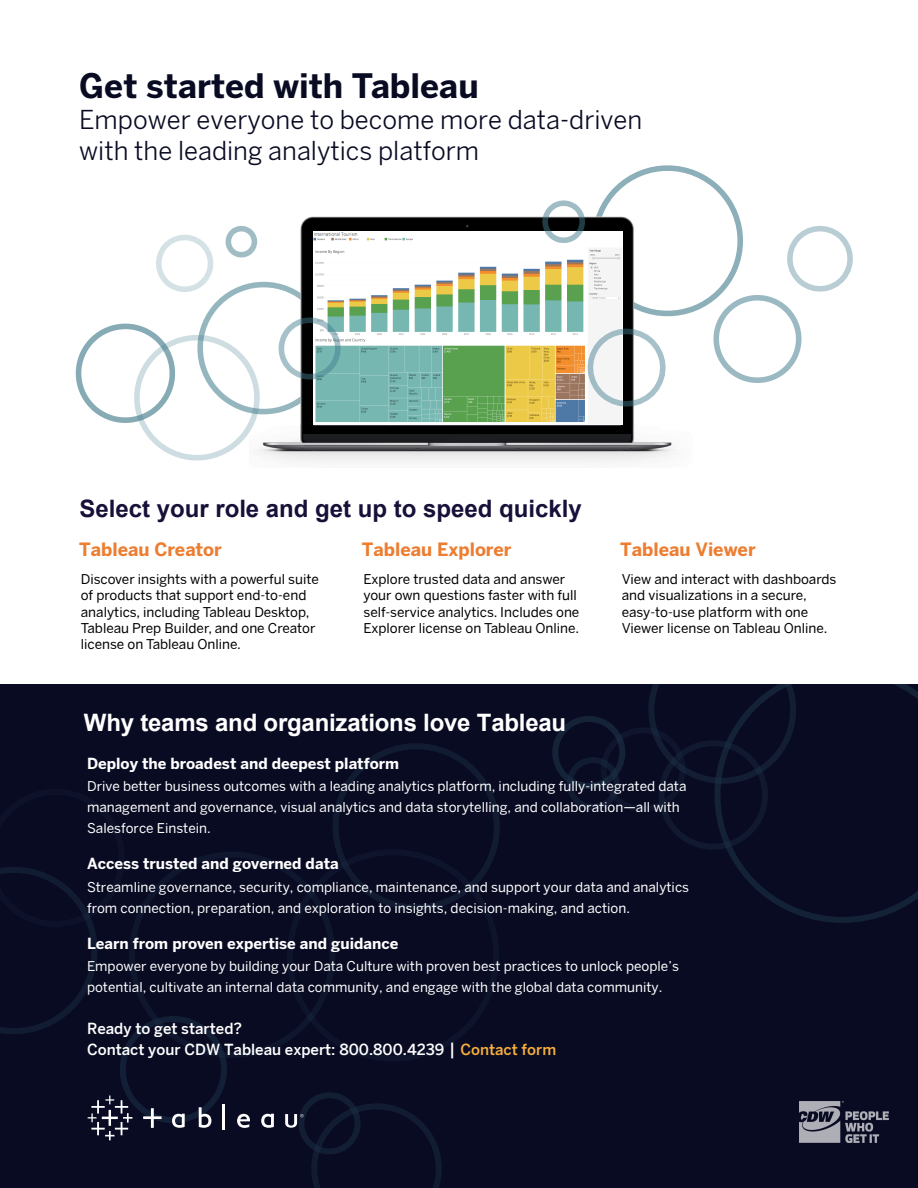
<style>
.page{position:relative;width:918px;height:1188px;background:#fff}
.page>*{position:absolute;margin:0;border:0;box-sizing:border-box;transform-origin:0 0}
.t1{font:700 33px "Benton Sans";color:#090b23}
.t2{font:25.5px/30.6px "Benton Sans";color:#090b23}
.t3{font:700 24px "Arial";color:#171038}
.t4{font:700 24px "Arial";letter-spacing:-.01em;color:#fff}
.t5{font:700 18px "Benton Sans";color:#ed7d31}
.t6{font:700 15px "Benton Sans";color:#fff}
.t7{font:500 15px/21px "Benton Sans";color:#fff}
.t8{font:13.5px/21px "Benton Sans";color:#fff}
.t9{font:13.5px/16.2px "Benton Sans";color:#000}
.s1{font-size:16.5px}
.s2{color:#f8af3c}
</style>
<div class="page">
<div style="left:0;top:685px;width:918px;height:503px;background:#090b23"></div>
<svg style="left:727px;top:685px;width:191px;height:238px"></svg>
<svg style="left:552px;top:685px;width:244px;height:165px"></svg>
<img style="left:301px;top:216px;width:374px;height:246px">
<img style="left:375px;top:232px;width:248px;height:192px">
<svg style="left:542px;top:165px;width:311px;height:242px"></svg>
<svg style="left:76px;top:226px;width:299px;height:235px"></svg>
<img style="left:800px;top:1102px;width:89px;height:41px">
<svg style="left:0;top:743px;width:500px;height:445px"></svg>
<h1 class="t1" style="left:79px;top:66px;width:401px">Get started with Tableau</h1>
<h2 class="t2" style="left:79px;top:104px;width:565px">Empower everyone to become more data-driven with the leading analytics platform</h2>
<h3 class="t3" style="left:80px;top:493px;width:504px">Select your role and get up to speed quickly</h3>
<h3 class="t5" style="left:79px;top:539px;width:144px">Tableau Creator</h3>
<p class="t9" style="left:81px;top:571px;width:240px">Discover insights with a powerful suite of products that support end-to-end analytics, including Tableau Desktop, Tableau Prep Builder, and one Creator license on Tableau Online.</p>
<h3 class="t5" style="left:362px;top:539px;width:151px">Tableau Explorer</h3>
<p class="t9" style="left:364px;top:571px;width:217px">Explore trusted data and answer your own questions faster with full self-service analytics. Includes one Explorer license on Tableau Online.</p>
<h3 class="t4" style="left:84px;top:707px;width:484px">Why teams and organizations love Tableau</h3>
<h3 class="t5" style="left:620px;top:539px;width:137px">Tableau Viewer</h3>
<p class="t9" style="left:622px;top:571px;width:216px">View and interact with dashboards and visualizations in a secure, easy-to-use platform with one<br>Viewer license on Tableau Online.</p>
<p class="t6" style="left:87px;top:754px;width:314px">Deploy the broadest and deepest platform</p>
<p class="t8" style="left:87px;top:776px;width:601px">Drive better business outcomes with a leading analytics platform, including fully-integrated data management and governance, visual analytics and data storytelling, and collaboration—all with<br>Salesforce Einstein.</p>
<p class="t6" style="left:87px;top:854px;width:253px">Access trusted and governed data</p>
<p class="t8" style="left:87px;top:876px;width:604px">Streamline governance, security, compliance, maintenance, and support your data and analytics from connection, preparation, and exploration to insights, decision-making, and action.</p>
<p class="t6" style="left:87px;top:934px;width:313px">Learn from proven expertise and guidance</p>
<p class="t8" style="left:87px;top:956px;width:593px">Empower everyone by building your Data Culture with proven best practices to unlock people’s potential, cultivate an internal data community, and engage with the global data community.</p>
<p class="t7" style="left:87px;top:1018px;width:471px">Ready to get started?<br>Contact your CDW Tableau expert: 800.800.4239 <span class="s1">|</span> <span class="s2">Contact form</span></p>
</div>
